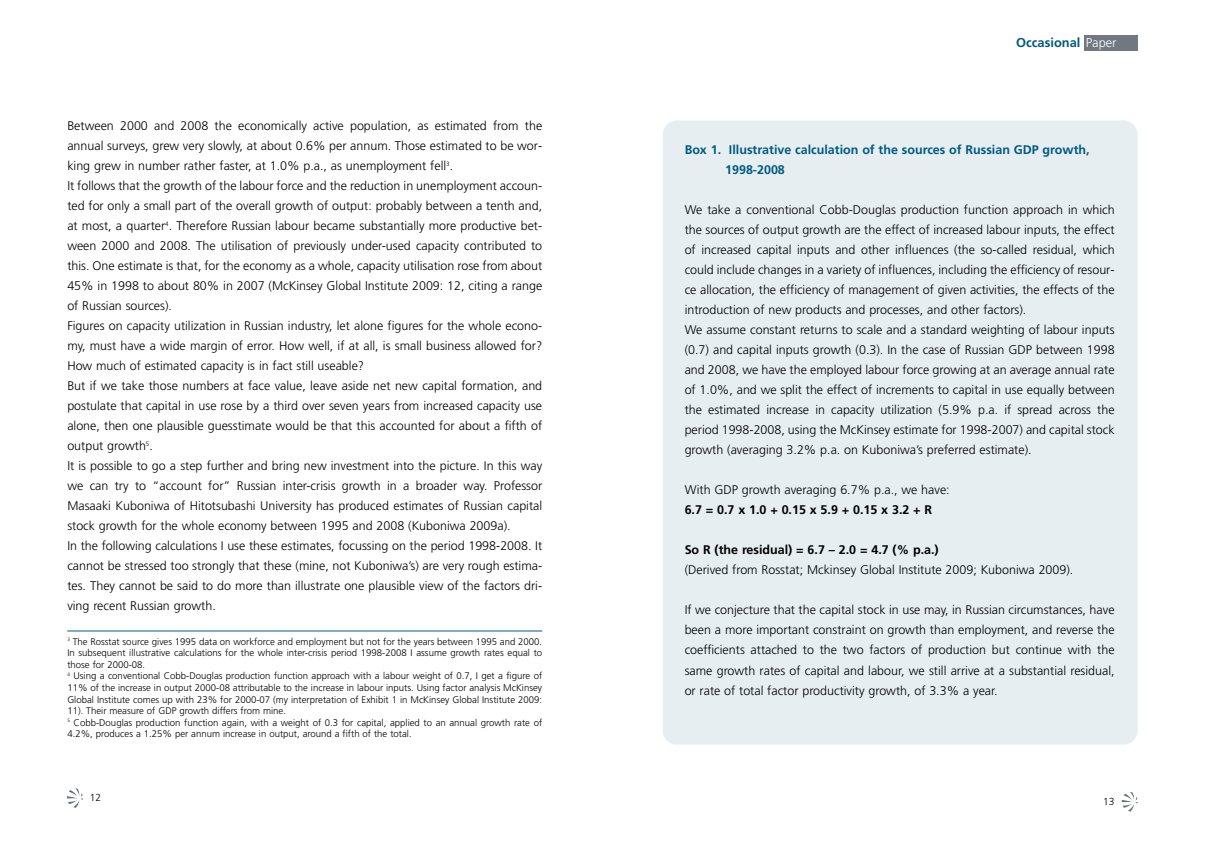
<style>
.page{position:relative;width:1205px;height:851px;background:#fff}
.page>*{position:absolute;margin:0;border:0;box-sizing:border-box;transform-origin:0 0}
.t1{font:700 12.88px "Frutiger";color:#005a81}
.t2{font:300 12.5px/20px "Frutiger";color:#000}
.t3{font:700 12.5px/20px "Frutiger";color:#005a81}
.t4{font:700 12.5px "Frutiger";color:#000}
.t5{font:300 10.25px "Frutiger";color:#000}
.t6{font:300 9.62px/11.5px "Frutiger";color:#000}
.s1{font-weight:300;color:#fff}
</style>
<div class="page">
<div style="left:1083px;top:36px;width:54px;height:15px;background:#71787f"></div>
<svg style="left:1122px;top:792px;width:15px;height:19px"></svg>
<svg style="left:67px;top:788px;width:16px;height:19px"></svg>
<div style="left:663px;top:120px;width:474px;height:624px;background:#e6eef2;border-radius:14px"></div>
<hr style="left:67px;top:630px;width:475px;height:1px;background:#005a81">
<p class="t2" style="left:67px;top:116px;width:476px">Between 2000 and 2008 the economically active population, as estimated from the annual surveys, grew very slowly, at about 0.6% per annum. Those estimated to be wor&shy;king grew in number rather faster, at 1.0% p.a., as unemployment fell<sup>3</sup>.<br>It follows that the growth of the labour force and the reduction in unemployment accoun&shy;ted for only a small part of the overall growth of output: probably between a tenth and, at most, a quarter<sup>4</sup>. Therefore Russian labour became substantially more productive bet&shy;ween 2000 and 2008. The utilisation of previously under-used capacity contributed to this. One estimate is that, for the economy as a whole, capacity utilisation rose from about 45% in 1998 to about 80% in 2007 (McKinsey Global Institute 2009: 12, citing a range of Russian sources).<br>Figures on capacity utilization in Russian industry, let alone figures for the whole econo&shy;my, must have a wide margin of error. How well, if at all, is small business allowed for?<br>How much of estimated capacity is in fact still useable?<br>But if we take those numbers at face value, leave aside net new capital formation, and postulate that capital in use rose by a third over seven years from increased capacity use alone, then one plausible guesstimate would be that this accounted for about a fifth of output growth<sup>5</sup>.<br>It is possible to go a step further and bring new investment into the picture. In this way we can try to “account for” Russian inter-crisis growth in a broader way. Professor Masaaki Kuboniwa of Hitotsubashi University has produced estimates of Russian capital stock growth for the whole economy between 1995 and 2008 (Kuboniwa 2009a).<br>In the following calculations I use these estimates, focussing on the period 1998-2008. It cannot be stressed too strongly that these (mine, not Kuboniwa’s) are very rough estima&shy;tes. They cannot be said to do more than illustrate one plausible view of the factors dri&shy;ving recent Russian growth.</p>
<p class="t6" style="left:67px;top:636px;width:476px"><sup>3</sup> The Rosstat source gives 1995 data on workforce and employment but not for the years between 1995 and 2000.<br>In subsequent illustrative calculations for the whole inter-crisis period 1998-2008 I assume growth rates equal to those for 2000-08.<br><sup>4</sup> Using a conventional Cobb-Douglas production function approach with a labour weight of 0.7, I get a figure of 11% of the increase in output 2000-08 attributable to the increase in labour inputs. Using factor analysis McKinsey Global Institute comes up with 23% for 2000-07 (my interpretation of Exhibit 1 in McKinsey Global Institute 2009:<br>11). Their measure of GDP growth differs from mine.<br><sup>5</sup> Cobb-Douglas production function again, with a weight of 0.3 for capital, applied to an annual growth rate of 4.2%, produces a 1.25% per annum increase in output, around a fifth of the total.</p>
<p class="t5" style="left:90px;top:793px;width:13px">12</p>
<p class="t1" style="left:1016px;top:38px;width:102px">Occasional <span class="s1">Paper</span></p>
<p class="t3" style="left:725px;top:141px;width:366px;text-indent:-40px">Box 1. Illustrative calculation of the sources of Russian GDP growth,<br>1998-2008</p>
<p class="t2" style="left:685px;top:201px;width:431px">We take a conventional Cobb-Douglas production function approach in which the sources of output growth are the effect of increased labour inputs, the effect of increased capital inputs and other influences (the so-called residual, which could include changes in a variety of influences, including the efficiency of resour&shy;ce allocation, the efficiency of management of given activities, the effects of the introduction of new products and processes, and other factors).<br>We assume constant returns to scale and a standard weighting of labour inputs (0.7) and capital inputs growth (0.3). In the case of Russian GDP between 1998 and 2008, we have the employed labour force growing at an average annual rate of 1.0%, and we split the effect of increments to capital in use equally between the estimated increase in capacity utilization (5.9% p.a. if spread across the period 1998-2008, using the McKinsey estimate for 1998-2007) and capital stock growth (averaging 3.2% p.a. on Kuboniwa’s preferred estimate).</p>
<p class="t2" style="left:685px;top:481px;width:267px">With GDP growth averaging 6.7% p.a., we have:</p>
<p class="t4" style="left:685px;top:505px;width:249px">6.7 = 0.7 x 1.0 + 0.15 x 5.9 + 0.15 x 3.2 + R</p>
<p class="t4" style="left:685px;top:545px;width:256px">So R (the residual) = 6.7 – 2.0 = 4.7 (% p.a.)</p>
<p class="t2" style="left:685px;top:561px;width:390px">(Derived from Rosstat; Mckinsey Global Institute 2009; Kuboniwa 2009).</p>
<p class="t2" style="left:685px;top:601px;width:431px;text-align:justify">If we conjecture that the capital stock in use may, in Russian circumstances, have been a more important constraint on growth than employment, and reverse the coefficients attached to the two factors of production but continue with the same growth rates of capital and labour, we still arrive at a substantial residual, or rate of total factor productivity growth, of 3.3% a year.</p>
<p class="t5" style="left:1103px;top:797px;width:13px">13</p>
</div>
